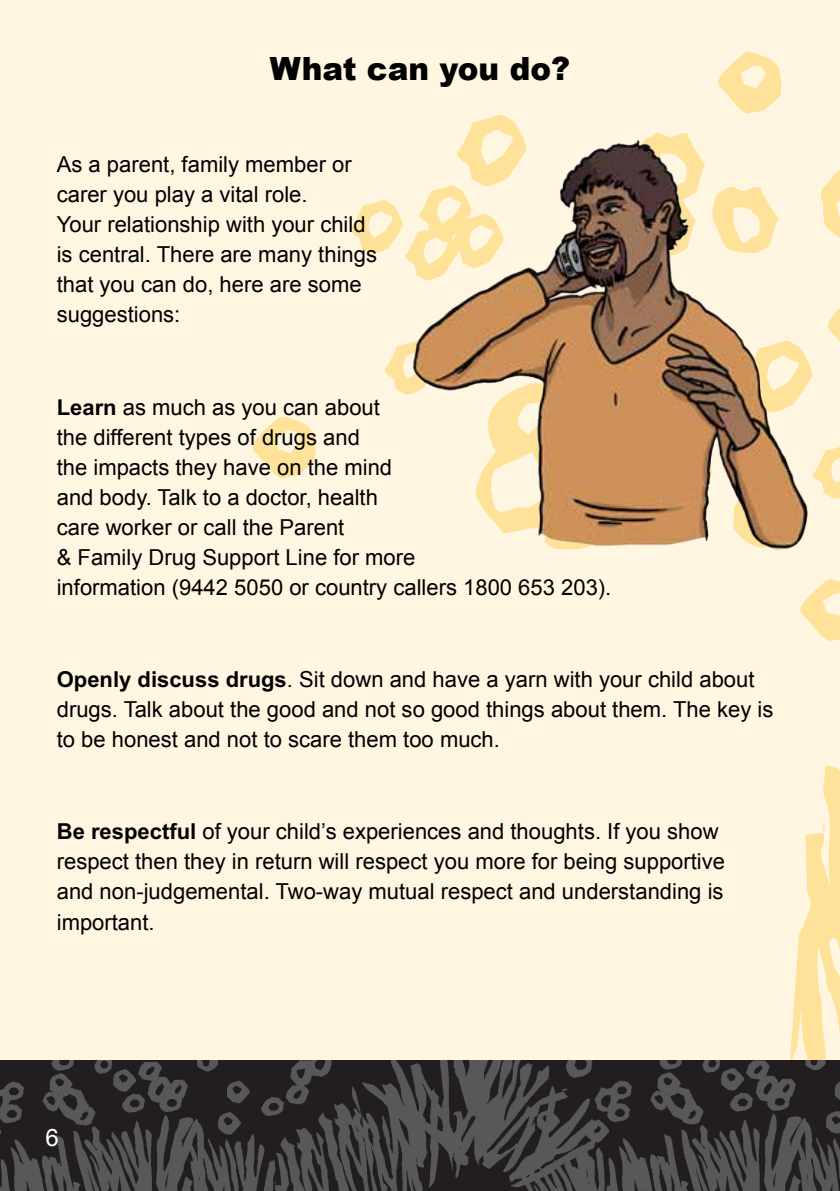
<style>
.page{position:relative;width:840px;height:1191px;background:#fff}
.page>*{position:absolute;margin:0;border:0;box-sizing:border-box;transform-origin:0 0}
.t1{font:900 32px "Arial";color:#000}
.t2{font:24px "Arial";color:#fff}
.t3{font:22px/30px "Arial";color:#000}
.s1{font-weight:700}
</style>
<div class="page">
<hr style="left:839px;top:0;width:1px;height:1076px;background:#fff6e2">
<div style="left:0;top:0;width:839px;height:1076px;background:#fff6e2"></div>
<img style="left:254px;top:51px;width:585px;height:1009px">
<img style="left:0;top:1060px;width:839px;height:131px">
<hr style="left:839px;top:1060px;width:1px;height:131px;background:#221e1f">
<img style="left:403px;top:120px;width:408px;height:442px">
<svg style="left:811px;top:1155px;width:11px;height:36px"></svg>
<h1 class="t1" style="left:270px;top:50px;width:301px">What can you do?</h1>
<p class="t3" style="left:57px;top:149px;width:321px">As a parent, family member or carer you play a vital role.<br>Your relationship with your child is central. There are many things that you can do, here are some suggestions:</p>
<p class="t3" style="left:57px;top:392px;width:556px"><span class="s1">Learn</span> as much as you can about<br>the different types of drugs and<br>the impacts they have on the mind<br>and body. Talk to a doctor, health<br>care worker or call the Parent<br>&amp; Family Drug Support Line for more<br>information (9442 5050 or country callers 1800 653 203).</p>
<p class="t3" style="left:57px;top:664px;width:717px"><span class="s1">Openly discuss drugs</span>. Sit down and have a yarn with your child about drugs. Talk about the good and not so good things about them. The key is to be honest and not to scare them too much.</p>
<p class="t3" style="left:57px;top:816px;width:669px"><span class="s1">Be respectful</span> of your child’s experiences and thoughts. If you show respect then they in return will respect you more for being supportive and non-judgemental. Two-way mutual respect and understanding is important.</p>
<p class="t2" style="left:45px;top:1123px;width:15px">6</p>
</div>
